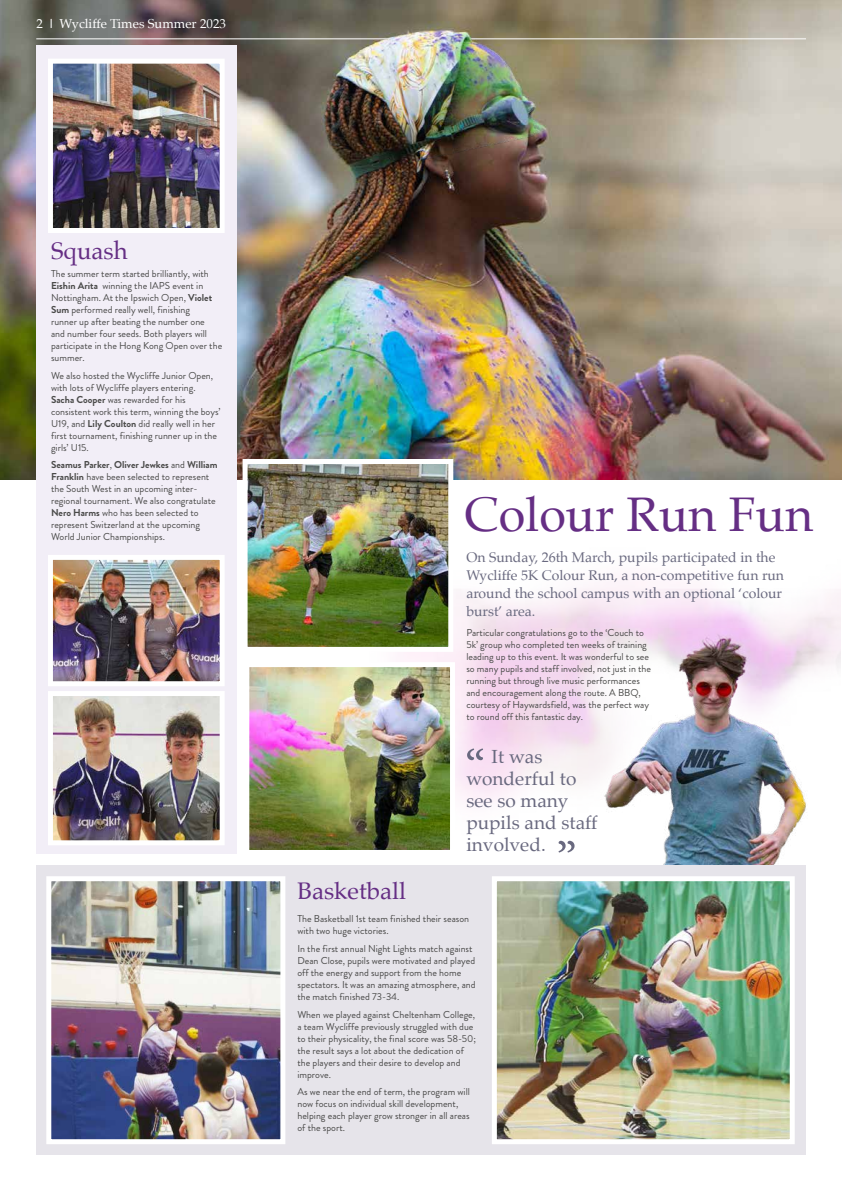
<style>
.page{position:relative;width:842px;height:1191px;background:#fff}
.page>*{position:absolute;margin:0;border:0;box-sizing:border-box;transform-origin:0 0}
.t1{font:48.6px "Palatino";color:#652e84}
.t2{font:24px "Palatino";color:#652e84}
.t3{font:19px/22px "Palatino";color:#69697f}
.t4{font:14px/18px "Palatino";color:#69697f}
.t5{font:13px "Palatino";color:#fff}
.t6{font:10px/12px "Brandon Grotesque";color:#4a4a49}
.s1{font-family:"Brandon Grotesque"}
.s2{font-weight:700}
</style>
<div class="page">
<img style="left:398px;top:581px;width:442px;height:284px">
<img style="left:0;top:0;width:842px;height:479px">
<img style="left:249px;top:479px;width:198px;height:167px">
<div style="left:243px;top:459px;width:210px;height:193px;border:5px solid #fff"></div>
<img style="left:250px;top:668px;width:199px;height:181px">
<div style="left:244px;top:662px;width:211px;height:193px;border:5px solid #fff"></div>
<hr style="left:36px;top:38px;width:770px;height:1px;background:#fff">
<div style="left:36px;top:45px;width:200px;height:808px;background:#f2eef7"></div>
<div style="left:36px;top:865px;width:770px;height:289px;background:#e6e4ea"></div>
<svg style="left:467px;top:748px;width:16px;height:12px"></svg>
<svg style="left:558px;top:840px;width:16px;height:12px"></svg>
<img style="left:52px;top:882px;width:227px;height:256px">
<div style="left:46px;top:876px;width:239px;height:268px;border:5px solid #fff"></div>
<img style="left:498px;top:882px;width:291px;height:256px">
<div style="left:492px;top:876px;width:303px;height:268px;border:5px solid #fff"></div>
<img style="left:54px;top:65px;width:165px;height:162px">
<div style="left:48px;top:59px;width:177px;height:174px;border:5px solid #fff"></div>
<img style="left:54px;top:561px;width:165px;height:119px">
<div style="left:48px;top:555px;width:177px;height:131px;border:5px solid #fff"></div>
<img style="left:54px;top:697px;width:165px;height:142px">
<div style="left:48px;top:691px;width:177px;height:154px;border:5px solid #fff"></div>
<img style="left:247px;top:0;width:342px;height:479px">
<h3 class="t5" style="left:37px;top:12px;width:191px">2 <span class="s1">I</span> Wycliffe Times Summer 2023</h3>
<h2 class="t2" style="left:51px;top:231px;width:78px">Squash</h2>
<p class="t6" style="left:51px;top:268px;width:173px">The summer term started brilliantly, with <span class="s2">Eishin Arita</span> winning the IAPS event in Nottingham. At the Ipswich Open, <span class="s2">Violet Sum</span> performed really well, finishing<br>runner up after beating the number one<br>and number four seeds. Both players will participate in the Hong Kong Open over the summer.</p>
<p class="t6" style="left:51px;top:369px;width:171px">We also hosted the Wycliffe Junior Open, with lots of Wycliffe players entering.<br><span class="s2">Sacha Cooper</span> was rewarded for his consistent work this term, winning the boys’ U19, and <span class="s2">Lily Coulton</span> did really well in her first tournament, finishing runner up in the girls’ U15.</p>
<p class="t6" style="left:51px;top:459px;width:168px"><span class="s2">Seamus Parker</span>, <span class="s2">Oliver Jewkes</span> and <span class="s2">William Franklin</span> have been selected to represent the South West in an upcoming inter&shy;regional tournament. We also congratulate <span class="s2">Nero Harms</span> who has been selected to represent Switzerland at the upcoming World Junior Championships.</p>
<h1 class="t1" style="left:464px;top:474px;width:351px">Colour Run Fun</h1>
<h3 class="t4" style="left:466px;top:548px;width:319px">On Sunday, 26th March, pupils participated in the Wycliffe 5K Colour Run, a non-competitive fun run around the school campus with an optional ‘colour burst’ area.</h3>
<p class="t6" style="left:466px;top:627px;width:186px">Particular congratulations go to the ‘Couch to 5k’ group who completed ten weeks of training leading up to this event. It was wonderful to see so many pupils and staff involved, not just in the running but through live music performances and encouragement along the route. A BBQ, courtesy of Haywardsfield, was the perfect way to round off this fantastic day.</p>
<h3 class="t3" style="left:466px;top:745px;width:133px;text-indent:25px">It was wonderful to see so many pupils and staff involved.</h3>
<h2 class="t2" style="left:297px;top:870px;width:110px">Basketball</h2>
<p class="t6" style="left:297px;top:913px;width:173px">The Basketball 1st team finished their season with two huge victories.</p>
<p class="t6" style="left:297px;top:942px;width:180px">In the first annual Night Lights match against Dean Close, pupils were motivated and played off the energy and support from the home spectators. It was an amazing atmosphere, and the match finished 73-34.</p>
<p class="t6" style="left:297px;top:1008px;width:180px">When we played against Cheltenham College, a team Wycliffe previously struggled with due to their physicality, the final score was 58-50; the result says a lot about the dedication of the players and their desire to develop and improve.</p>
<p class="t6" style="left:297px;top:1086px;width:174px">As we near the end of term, the program will now focus on individual skill development, helping each player grow stronger in all areas of the sport.</p>
</div>
